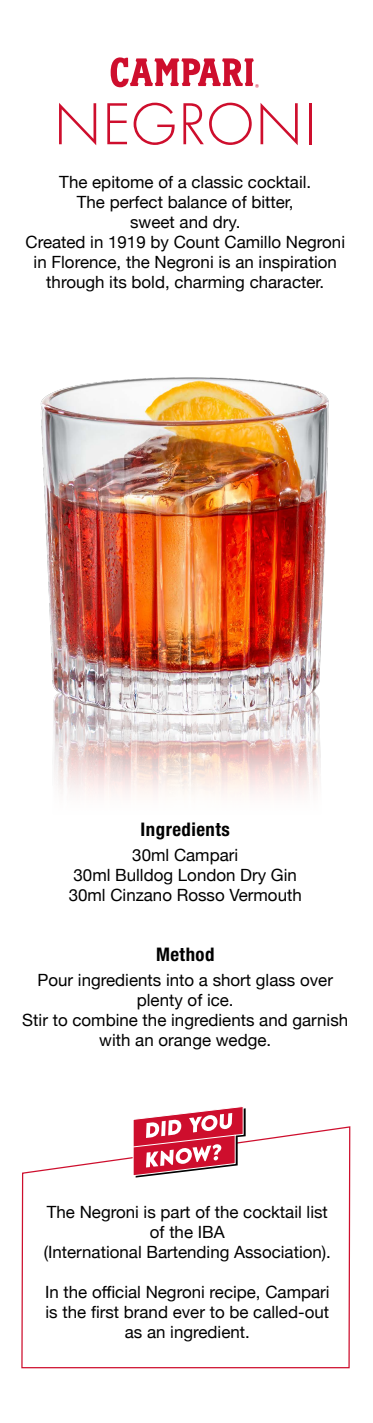
<style>
.page{position:relative;width:373px;height:1423px;background:#fff}
.page>*{position:absolute;margin:0;border:0;box-sizing:border-box;transform-origin:0 0}
.t1{font:61.5px "Futura T Light";color:#ce0e2d}
.t2{font:700 condensed 18.75px "Helvetica Neue";letter-spacing:.025em;color:#000}
.t3{font:16.88px/20px "Helvetica Neue";color:#000;text-align:center}
</style>
<div class="page">
<img style="left:40px;top:377px;width:289px;height:417px">
<svg style="left:110px;top:57px;width:148px;height:31px"></svg>
<svg style="left:21px;top:1125px;width:329px;height:244px"></svg>
<svg style="left:132px;top:1106px;width:113px;height:71px"></svg>
<h1 class="t1" style="left:53px;top:89px;width:264px">NEGRONI</h1>
<p class="t3" style="left:25px;top:173px;width:320px">The epitome of a classic cocktail.<br>The perfect balance of bitter,<br>sweet and dry.<br>Created in 1919 by Count Camillo Negroni in Florence, the Negroni is an inspiration through its bold, charming character.</p>
<p class="t2" style="left:140px;top:818px;width:91px">Ingredients</p>
<p class="t3" style="left:69px;top:846px;width:234px">30ml Campari<br>30ml Bulldog London Dry Gin<br>30ml Cinzano Rosso Vermouth</p>
<p class="t2" style="left:156px;top:943px;width:60px">Method</p>
<p class="t3" style="left:22px;top:971px;width:327px">Pour ingredients into a short glass over plenty of ice.<br>Stir to combine the ingredients and garnish with an orange wedge.</p>
<p class="t3" style="left:44px;top:1202px;width:288px">The Negroni is part of the cocktail list of the IBA<br>(International Bartending Association).</p>
<p class="t3" style="left:45px;top:1282px;width:285px">In the official Negroni recipe, Campari is the first brand ever to be called-out as an ingredient.</p>
</div>
